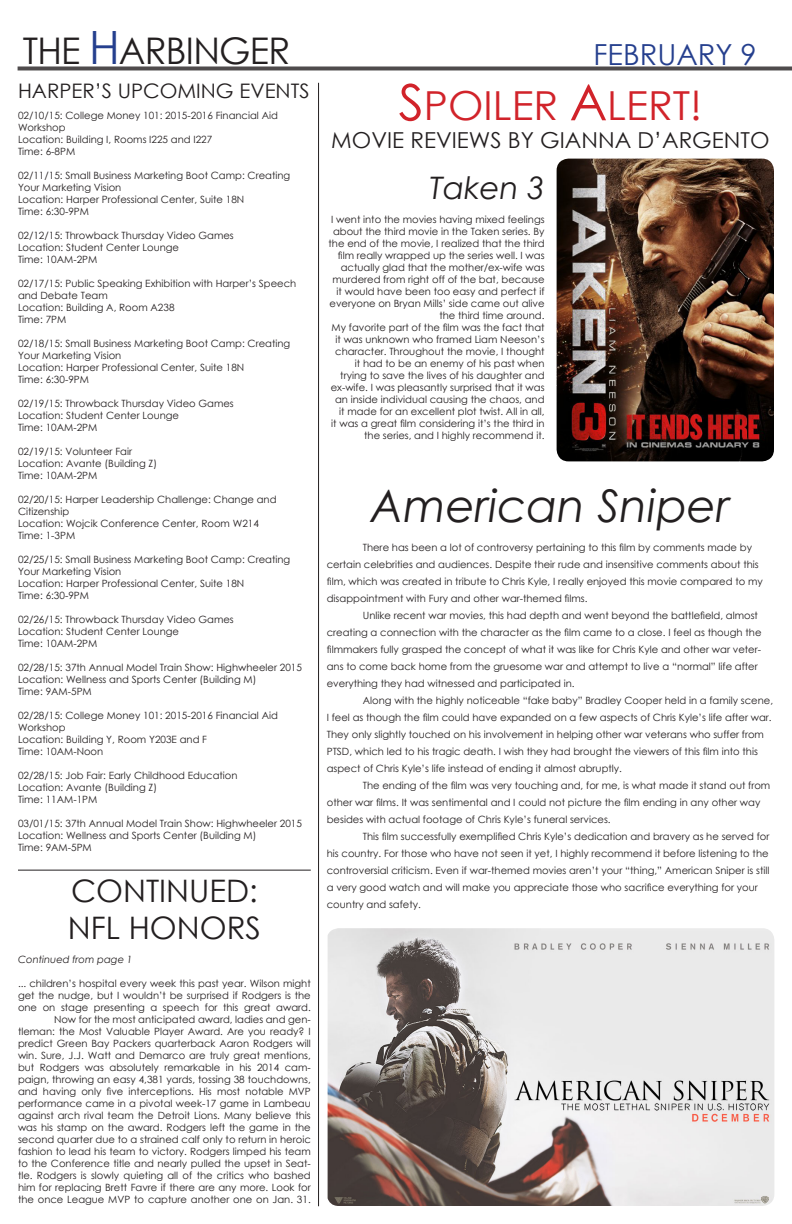
<style>
.page{position:relative;width:792px;height:1224px;background:#fff}
.page>*{position:absolute;margin:0;border:0;box-sizing:border-box;transform-origin:0 0}
.t1{font:italic 45px "Century Gothic";color:#231f20}
.t2{font:40px "Century Gothic";color:#d1232a}
.t3{font:36.7px "Century Gothic";letter-spacing:-.02em;color:#231f20}
.t4{font:31px "Century Gothic";color:#231f20}
.t5{font:italic 31px "Century Gothic";color:#231f20}
.t6{font:29px "Century Gothic";color:#253f8e}
.t7{font:22px "Century Gothic";color:#231f20}
.t8{font:20px "Century Gothic";color:#231f20}
.t9{font:10px/12px "Century Gothic";color:#231f20}
.t10{font:italic 10px "Century Gothic";color:#231f20}
.s1{font-size:45.9px;color:#253f8e}
.s2{font-size:50px}
</style>
<div class="page">
<svg style="left:18px;top:66px;width:774px;height:4px;background:#646162"></svg>
<hr style="left:318px;top:83px;width:1px;height:1123px;background:#231f20">
<hr style="left:18px;top:870px;width:293px;height:1px;background:#231f20">
<img style="left:557px;top:159px;width:217px;height:302px">
<img style="left:328px;top:928px;width:446px;height:278px">
<p class="t3" style="left:23px;top:25px;width:269px">THE <span class="s1">H</span>ARBINGER</p>
<p class="t8" style="left:18px;top:77px;width:293px">HARPER’S UPCOMING EVENTS</p>
<p class="t9" style="left:18px;top:109px;width:261px">02/10/15: College Money 101: 2015-2016 Financial Aid<br>Workshop</p>
<p class="t9" style="left:18px;top:133px;width:196px">Location: Building I, Rooms I225 and I227</p>
<p class="t9" style="left:18px;top:145px;width:59px">Time: 6-8PM</p>
<p class="t9" style="left:18px;top:169px;width:274px">02/11/15: Small Business Marketing Boot Camp: Creating<br>Your Marketing Vision</p>
<p class="t9" style="left:18px;top:193px;width:228px">Location: Harper Professional Center, Suite 18N</p>
<p class="t9" style="left:18px;top:205px;width:73px">Time: 6:30-9PM</p>
<p class="t9" style="left:18px;top:229px;width:217px">02/12/15: Throwback Thursday Video Games</p>
<p class="t9" style="left:18px;top:241px;width:163px">Location: Student Center Lounge</p>
<p class="t9" style="left:18px;top:253px;width:81px">Time: 10AM-2PM</p>
<p class="t9" style="left:18px;top:277px;width:280px">02/17/15: Public Speaking Exhibition with Harper’s Speech and Debate Team</p>
<p class="t9" style="left:18px;top:301px;width:158px">Location: Building A, Room A238</p>
<p class="t9" style="left:18px;top:313px;width:50px">Time: 7PM</p>
<p class="t9" style="left:18px;top:337px;width:274px">02/18/15: Small Business Marketing Boot Camp: Creating<br>Your Marketing Vision</p>
<p class="t9" style="left:18px;top:361px;width:228px">Location: Harper Professional Center, Suite 18N</p>
<p class="t9" style="left:18px;top:373px;width:73px">Time: 6:30-9PM</p>
<p class="t9" style="left:18px;top:397px;width:217px">02/19/15: Throwback Thursday Video Games</p>
<p class="t9" style="left:18px;top:409px;width:163px">Location: Student Center Lounge</p>
<p class="t9" style="left:18px;top:421px;width:81px">Time: 10AM-2PM</p>
<p class="t9" style="left:18px;top:445px;width:116px">02/19/15: Volunteer Fair</p>
<p class="t9" style="left:18px;top:457px;width:141px">Location: Avante (Building Z)</p>
<p class="t9" style="left:18px;top:469px;width:81px">Time: 10AM-2PM</p>
<p class="t9" style="left:18px;top:493px;width:260px">02/20/15: Harper Leadership Challenge: Change and<br>Citizenship</p>
<p class="t9" style="left:18px;top:517px;width:242px">Location: Wojcik Conference Center, Room W214</p>
<p class="t9" style="left:18px;top:529px;width:59px">Time: 1-3PM</p>
<p class="t9" style="left:18px;top:553px;width:274px">02/25/15: Small Business Marketing Boot Camp: Creating<br>Your Marketing Vision</p>
<p class="t9" style="left:18px;top:577px;width:228px">Location: Harper Professional Center, Suite 18N</p>
<p class="t9" style="left:18px;top:589px;width:73px">Time: 6:30-9PM</p>
<p class="t9" style="left:18px;top:613px;width:217px">02/26/15: Throwback Thursday Video Games</p>
<p class="t9" style="left:18px;top:625px;width:163px">Location: Student Center Lounge</p>
<p class="t9" style="left:18px;top:637px;width:81px">Time: 10AM-2PM</p>
<p class="t9" style="left:18px;top:661px;width:285px">02/28/15: 37th Annual Model Train Show: Highwheeler 2015</p>
<p class="t9" style="left:18px;top:673px;width:240px">Location: Wellness and Sports Center (Building M)</p>
<p class="t9" style="left:18px;top:685px;width:75px">Time: 9AM-5PM</p>
<p class="t9" style="left:18px;top:709px;width:261px">02/28/15: College Money 101: 2015-2016 Financial Aid<br>Workshop</p>
<p class="t9" style="left:18px;top:733px;width:191px">Location: Building Y, Room Y203E and F</p>
<p class="t9" style="left:18px;top:745px;width:87px">Time: 10AM-Noon</p>
<p class="t9" style="left:18px;top:769px;width:221px">02/28/15: Job Fair: Early Childhood Education</p>
<p class="t9" style="left:18px;top:781px;width:141px">Location: Avante (Building Z)</p>
<p class="t9" style="left:18px;top:793px;width:81px">Time: 11AM-1PM</p>
<p class="t9" style="left:18px;top:817px;width:285px">03/01/15: 37th Annual Model Train Show: Highwheeler 2015</p>
<p class="t9" style="left:18px;top:829px;width:240px">Location: Wellness and Sports Center (Building M)</p>
<p class="t9" style="left:18px;top:841px;width:75px">Time: 9AM-5PM</p>
<p class="t4" style="left:71px;top:869px;width:188px">CONTINUED:</p>
<p class="t4" style="left:68px;top:906px;width:195px">NFL HONORS</p>
<p class="t10" style="left:18px;top:953px;width:116px">Continued from page 1</p>
<p class="t9" style="left:18px;top:977px;width:294px;text-align:justify">... children’s hospital every week this past year. Wilson might get the nudge, but I wouldn’t be surprised if Rodgers is the one on stage presenting a speech for this great award.</p>
<p class="t9" style="left:18px;top:1013px;width:294px;text-align:justify;text-indent:36px">Now for the most anticipated award, ladies and gen&shy;tleman: the Most Valuable Player Award. Are you ready? I predict Green Bay Packers quarterback Aaron Rodgers will win. Sure, J.J. Watt and Demarco are truly great mentions, but Rodgers was absolutely remarkable in his 2014 cam&shy;paign, throwing an easy 4,381 yards, tossing 38 touchdowns, and having only five interceptions. His most notable MVP performance came in a pivotal week-17 game in Lambeau against arch rival team the Detroit Lions. Many believe this was his stamp on the award. Rodgers left the game in the second quarter due to a strained calf only to return in heroic fashion to lead his team to victory. Rodgers limped his team to the Conference title and nearly pulled the upset in Seat&shy;tle. Rodgers is slowly quieting all of the critics who bashed him for replacing Brett Favre if there are any more. Look for the once League MVP to capture another one on Jan. 31.</p>
<p class="t6" style="left:594px;top:34px;width:165px">FEBRUARY 9</p>
<p class="t2" style="left:399px;top:78px;width:305px"><span class="s2">S</span>POILER <span class="s2">A</span>LERT!</p>
<p class="t7" style="left:331px;top:125px;width:440px">MOVIE REVIEWS BY GIANNA D’ARGENTO</p>
<p class="t5" style="left:430px;top:166px;width:116px">Taken 3</p>
<p class="t9" style="left:329px;top:213px;width:218px;text-align:right">I went into the movies having mixed feelings about the third movie in the Taken series. By the end of the movie, I realized that the third film really wrapped up the series well. I was actually glad that the mother/ex-wife was murdered from right off of the bat, because it would have been too easy and perfect if everyone on Bryan Mills’ side came out alive the third time around.</p>
<p class="t9" style="left:331px;top:321px;width:215px;text-align:right">My favorite part of the film was the fact that it was unknown who framed Liam Neeson’s character. Throughout the movie, I thought it had to be an enemy of his past when trying to save the lives of his daughter and ex-wife. I was pleasantly surprised that it was an inside individual causing the chaos, and it made for an excellent plot twist. All in all,<br>it was a great film considering it’s the third in the series, and I highly recommend it.</p>
<p class="t1" style="left:371px;top:474px;width:361px">American Sniper</p>
<p class="t9" style="left:327px;top:539px;width:438px;line-height:17px;text-indent:36px">There has been a lot of controversy pertaining to this film by comments made by certain celebrities and audiences. Despite their rude and insensitive comments about this film, which was created in tribute to Chris Kyle, I really enjoyed this movie compared to my disappointment with Fury and other war-themed films.</p>
<p class="t9" style="left:327px;top:607px;width:436px;line-height:17px;text-indent:36px">Unlike recent war movies, this had depth and went beyond the battlefield, almost creating a connection with the character as the film came to a close. I feel as though the filmmakers fully grasped the concept of what it was like for Chris Kyle and other war veter&shy;ans to come back home from the gruesome war and attempt to live a “normal” life after everything they had witnessed and participated in.</p>
<p class="t9" style="left:327px;top:692px;width:448px;line-height:17px;text-indent:36px">Along with the highly noticeable “fake baby” Bradley Cooper held in a family scene, I feel as though the film could have expanded on a few aspects of Chris Kyle’s life after war.<br>They only slightly touched on his involvement in helping other war veterans who suffer from PTSD, which led to his tragic death. I wish they had brought the viewers of this film into this aspect of Chris Kyle’s life instead of ending it almost abruptly.</p>
<p class="t9" style="left:327px;top:777px;width:445px;line-height:17px;text-indent:36px">The ending of the film was very touching and, for me, is what made it stand out from other war films. It was sentimental and I could not picture the film ending in any other way besides with actual footage of Chris Kyle’s funeral services.</p>
<p class="t9" style="left:327px;top:828px;width:444px;line-height:17px;text-indent:36px">This film successfully exemplified Chris Kyle’s dedication and bravery as he served for his country. For those who have not seen it yet, I highly recommend it before listening to the controversial criticism. Even if war-themed movies aren’t your “thing,” American Sniper is still a very good watch and will make you appreciate those who sacrifice everything for your country and safety.</p>
</div>
